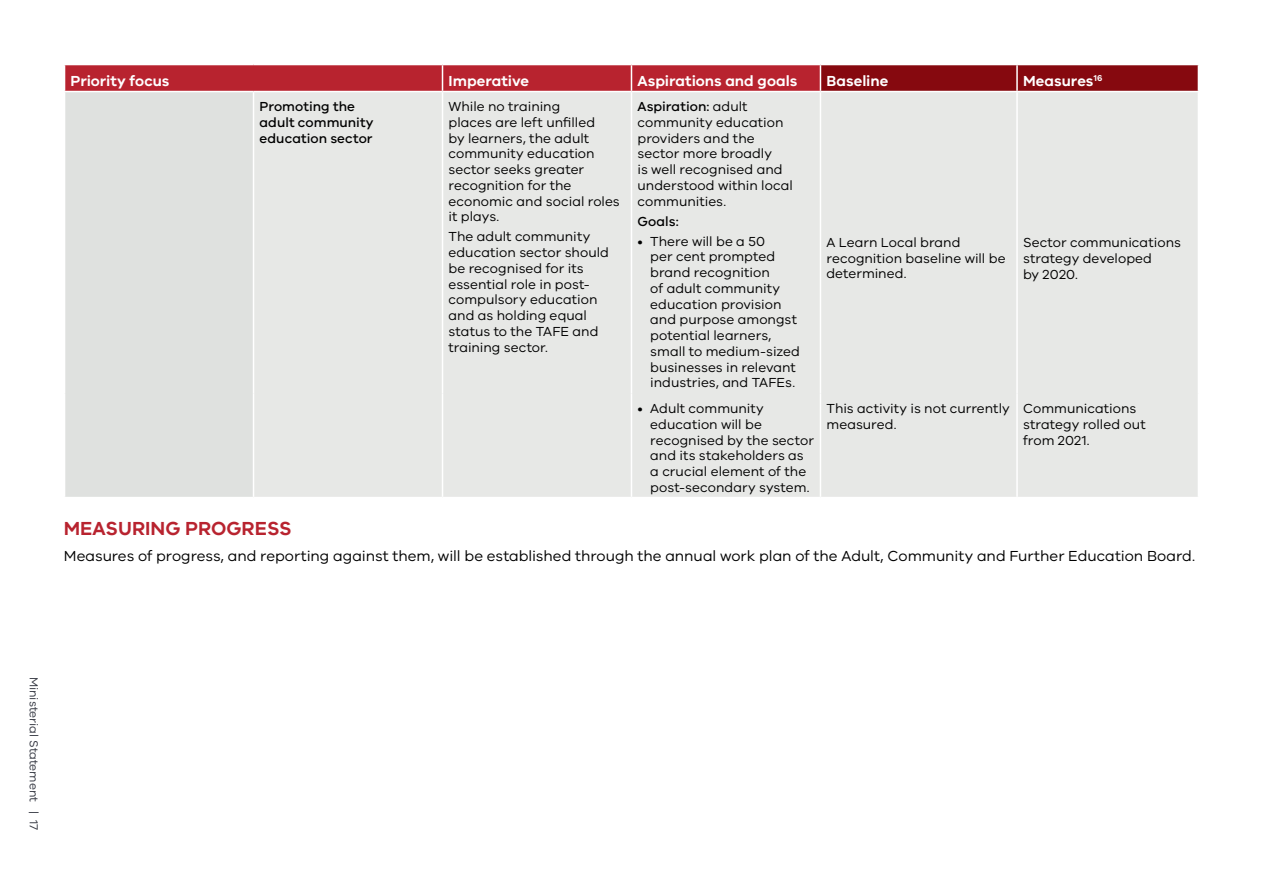
<style>
.page{position:relative;width:1263px;height:893px;background:#fff}
.page>*{position:absolute;margin:0;border:0;box-sizing:border-box;transform-origin:0 0}
.t1{font:600 19.5px "VIC";color:#b8232f}
.t2{font:15px "VIC";color:#000}
.t3{font:600 15px "VIC";color:#fff}
.t4{font:13.5px/15.8px "VIC";letter-spacing:.005em;color:#000}
.t5{font:500 13.5px/15.8px "VIC";letter-spacing:.005em;color:#000}
.t6{font:12px "VIC";color:#343741}
.s1{font-weight:500}
</style>
<div class="page">
<div style="left:65px;top:92px;width:188px;height:405px;background:#dfe1df"></div>
<div style="left:254px;top:92px;width:944px;height:405px;background:#e7e8e6"></div>
<svg style="left:64px;top:65px;width:1135px;height:26px;background:#a9202a"></svg>
<hr style="left:442px;top:92px;width:1px;height:301px;background:#fff">
<hr style="left:631px;top:92px;width:1px;height:301px;background:#fff">
<hr style="left:820px;top:92px;width:1px;height:301px;background:#fff">
<hr style="left:1016px;top:92px;width:2px;height:301px;background:#fff">
<hr style="left:442px;top:393px;width:1px;height:104px;background:#fff">
<hr style="left:631px;top:393px;width:1px;height:104px;background:#fff">
<hr style="left:820px;top:393px;width:1px;height:104px;background:#fff">
<hr style="left:1016px;top:393px;width:2px;height:104px;background:#fff">
<p class="t3" style="left:71px;top:71px;width:100px">Priority focus</p>
<p class="t3" style="left:448px;top:71px;width:82px">Imperative</p>
<p class="t3" style="left:637px;top:71px;width:161px">Aspirations and goals</p>
<p class="t3" style="left:826px;top:71px;width:63px">Baseline</p>
<p class="t3" style="left:1023px;top:71px;width:81px">Measures<sup>16</sup></p>
<p class="t5" style="left:259px;top:98px;width:116px">Promoting the adult community education sector</p>
<p class="t4" style="left:448px;top:98px;width:173px">While no training<br>places are left unfilled<br>by learners, the adult community education sector seeks greater recognition for the economic and social roles it plays.</p>
<p class="t4" style="left:448px;top:229px;width:162px">The adult community education sector should be recognised for its essential role in post&shy;compulsory education and as holding equal status to the TAFE and training sector.</p>
<p class="t4" style="left:637px;top:98px;width:157px"><span class="s1">Aspiration:</span> adult community education providers and the sector more broadly<br>is well recognised and understood within local communities.</p>
<p class="t5" style="left:637px;top:213px;width:43px">Goals:</p>
<p class="t4" style="left:650px;top:233px;width:151px;text-indent:-13px">• There will be a 50<br>per cent prompted brand recognition<br>of adult community education provision and purpose amongst potential learners, small to medium-sized businesses in relevant industries, and TAFEs.</p>
<p class="t4" style="left:826px;top:234px;width:181px">A Learn Local brand recognition baseline will be determined.</p>
<p class="t4" style="left:1023px;top:234px;width:159px">Sector communications strategy developed<br>by 2020.</p>
<p class="t4" style="left:650px;top:400px;width:165px;text-indent:-13px">• Adult community education will be recognised by the sector and its stakeholders as a crucial element of the post-secondary system.</p>
<p class="t4" style="left:826px;top:400px;width:185px">This activity is not currently measured.</p>
<p class="t4" style="left:1023px;top:400px;width:124px">Communications strategy rolled out from 2021.</p>
<h1 class="t1" style="left:64px;top:516px;width:229px">MEASURING PROGRESS</h1>
<p class="t2" style="left:64px;top:547px;width:1133px">Measures of progress, and reporting against them, will be established through the annual work plan of the Adult, Community and Further Education Board.</p>
<p class="t6" style="left:41px;top:677px;width:155px;rotate:90deg">Ministerial Statement | 17</p>
</div>
